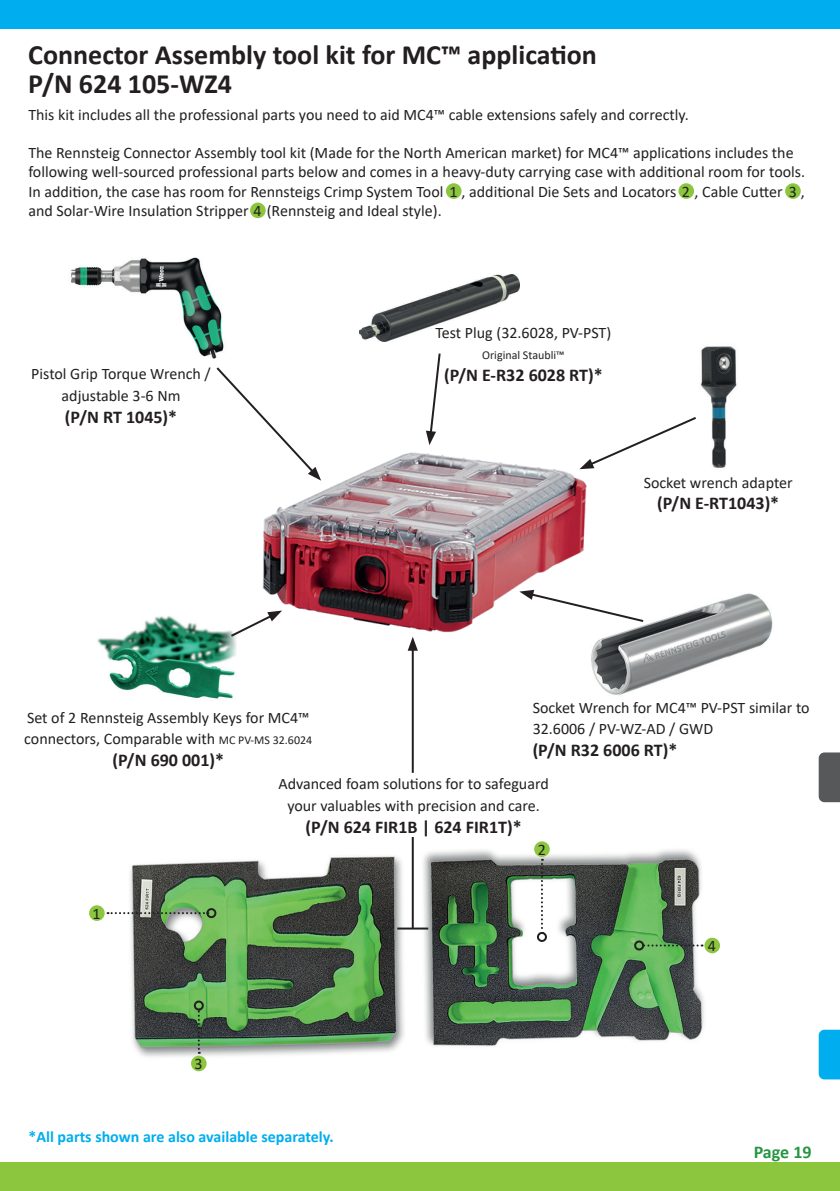
<style>
.page{position:relative;width:840px;height:1191px;background:#fff}
.page>*{position:absolute;margin:0;border:0;box-sizing:border-box;transform-origin:0 0}
.t1{font:700 28px/29.2px "Calibri";color:#231f20}
.t2{font:700 18px "Calibri";color:#231f20}
.t3{font:700 18px "Calibri";letter-spacing:-.005em;color:#259642}
.t4{font:16px/21.6px "Calibri";color:#231f20}
.t5{font:700 16px "Calibri";color:#00aeef}
.t6{font:12px "Calibri";color:#231f20}
.s1{font-size:12px}
</style>
<div class="page">
<div style="left:0;top:0;width:839px;height:28px;background:#00aeef"></div>
<div style="left:0;top:1162px;width:839px;height:29px;background:#8bc63e"></div>
<img style="left:262px;top:452px;width:325px;height:220px">
<img style="left:71px;top:257px;width:153px;height:101px">
<img style="left:359px;top:274px;width:160px;height:67px">
<img style="left:701px;top:346px;width:36px;height:122px">
<img style="left:542px;top:585px;width:231px;height:110px">
<img style="left:97px;top:616px;width:140px;height:83px">
<img style="left:124px;top:841px;width:587px;height:222px">
<hr style="left:411px;top:647px;width:2px;height:126px;background:#231f20">
<svg style="left:407px;top:636px;width:10px;height:15px"></svg>
<svg style="left:229px;top:610px;width:53px;height:28px"></svg>
<svg style="left:216px;top:367px;width:105px;height:113px"></svg>
<svg style="left:426px;top:353px;width:15px;height:92px"></svg>
<svg style="left:579px;top:417px;width:117px;height:52px"></svg>
<svg style="left:519px;top:590px;width:126px;height:33px"></svg>
<hr style="left:411px;top:837px;width:2px;height:91px;background:#231f20">
<hr style="left:397px;top:927px;width:31px;height:2px;background:#231f20">
<div style="left:445px;top:183px;width:16px;height:16px;background:#8bc63e;border-radius:50%"></div>
<div style="left:89px;top:905px;width:16px;height:16px;background:#8bc63e;border-radius:50%"></div>
<div style="left:678px;top:183px;width:15px;height:16px;background:#8bc63e;border-radius:50%"></div>
<div style="left:534px;top:841px;width:15px;height:16px;background:#8bc63e;border-radius:50%"></div>
<div style="left:784px;top:183px;width:16px;height:16px;background:#8bc63e;border-radius:50%"></div>
<div style="left:191px;top:1055px;width:15px;height:16px;background:#8bc63e;border-radius:50%"></div>
<div style="left:250px;top:202px;width:15px;height:16px;background:#8bc63e;border-radius:50%"></div>
<div style="left:704px;top:937px;width:15px;height:16px;background:#8bc63e;border-radius:50%"></div>
<svg style="left:107px;top:912px;width:99px;height:2px"></svg>
<div style="left:206px;top:908px;width:10px;height:10px;border:2px solid #231f20;border-radius:50%"></div>
<svg style="left:198px;top:1010px;width:2px;height:43px"></svg>
<div style="left:194px;top:1000px;width:10px;height:10px;border:2px solid #231f20;border-radius:50%"></div>
<svg style="left:540px;top:858px;width:2px;height:74px"></svg>
<div style="left:536px;top:932px;width:10px;height:10px;border:2px solid #231f20;border-radius:50%"></div>
<svg style="left:643px;top:944px;width:59px;height:2px"></svg>
<div style="left:633px;top:940px;width:10px;height:10px;border:2px solid #231f20;border-radius:50%"></div>
<svg style="left:818px;top:752px;width:21px;height:50px"></svg>
<svg style="left:818px;top:1029px;width:21px;height:50px"></svg>
<h1 class="t1" style="left:28px;top:39px;width:570px">Connector Assembly tool kit for MC™ application<br>P/N 624 105-WZ4</h1>
<p class="t4" style="left:28px;top:103px;width:661px">This kit includes all the professional parts you need to aid MC4™ cable extensions safely and correctly.</p>
<p class="t4" style="left:28px;top:143px;width:777px;line-height:19.2px">The Rennsteig Connector Assembly tool kit (Made for the North American market) for MC4™ applications includes the following well-sourced professional parts below and comes in a heavy-duty carrying case with additional room for tools.<br>In addition, the case has room for Rennsteigs Crimp System Tool , additional Die Sets and Locators , Cable Cutter , and Solar-Wire Insulation Stripper (Rennsteig and Ideal style).</p>
<p class="t4" style="left:788px;top:180px;width:10px">3</p>
<p class="t4" style="left:681px;top:180px;width:10px">2</p>
<p class="t4" style="left:449px;top:180px;width:10px">1</p>
<p class="t4" style="left:253px;top:199px;width:10px">4</p>
<p class="t4" style="left:31px;top:363px;width:181px;text-align:center">Pistol Grip Torque Wrench / adjustable 3-6 Nm</p>
<p class="t2" style="left:65px;top:404px;width:114px">(P/N RT 1045)*</p>
<p class="t4" style="left:435px;top:321px;width:177px">Test Plug (32.6028, PV-PST)</p>
<p class="t6" style="left:482px;top:347px;width:84px">Original Staubli™</p>
<p class="t2" style="left:444px;top:362px;width:160px">(P/N E-R32 6028 RT)*</p>
<p class="t4" style="left:643px;top:471px;width:150px">Socket wrench adapter</p>
<p class="t2" style="left:656px;top:490px;width:123px">(P/N E-RT1043)*</p>
<p class="t4" style="left:532px;top:696px;width:278px">Socket Wrench for MC4™ PV-PST similar to<br>32.6006 / PV-WZ-AD / GWD</p>
<p class="t2" style="left:532px;top:737px;width:146px">(P/N R32 6006 RT)*</p>
<p class="t4" style="left:24px;top:706px;width:289px">Set of 2 Rennsteig Assembly Keys for MC4™ connectors, Comparable with <span class="s1">MC PV-MS 32.6024</span></p>
<p class="t2" style="left:112px;top:747px;width:113px">(P/N 690 001)*</p>
<p class="t4" style="left:278px;top:773px;width:272px;text-align:center">Advanced foam solutions for to safeguard your valuables with precision and care.</p>
<p class="t2" style="left:305px;top:814px;width:217px">(P/N 624 FIR1B | 624 FIR1T)*</p>
<p class="t4" style="left:93px;top:902px;width:10px">1</p>
<p class="t4" style="left:194px;top:1052px;width:10px">3</p>
<p class="t5" style="left:28px;top:1125px;width:307px">*All parts shown are also available separately.</p>
<p class="t4" style="left:537px;top:838px;width:10px">2</p>
<p class="t4" style="left:707px;top:934px;width:10px">4</p>
<p class="t3" style="left:753px;top:1139px;width:59px">Page 19</p>
</div>
